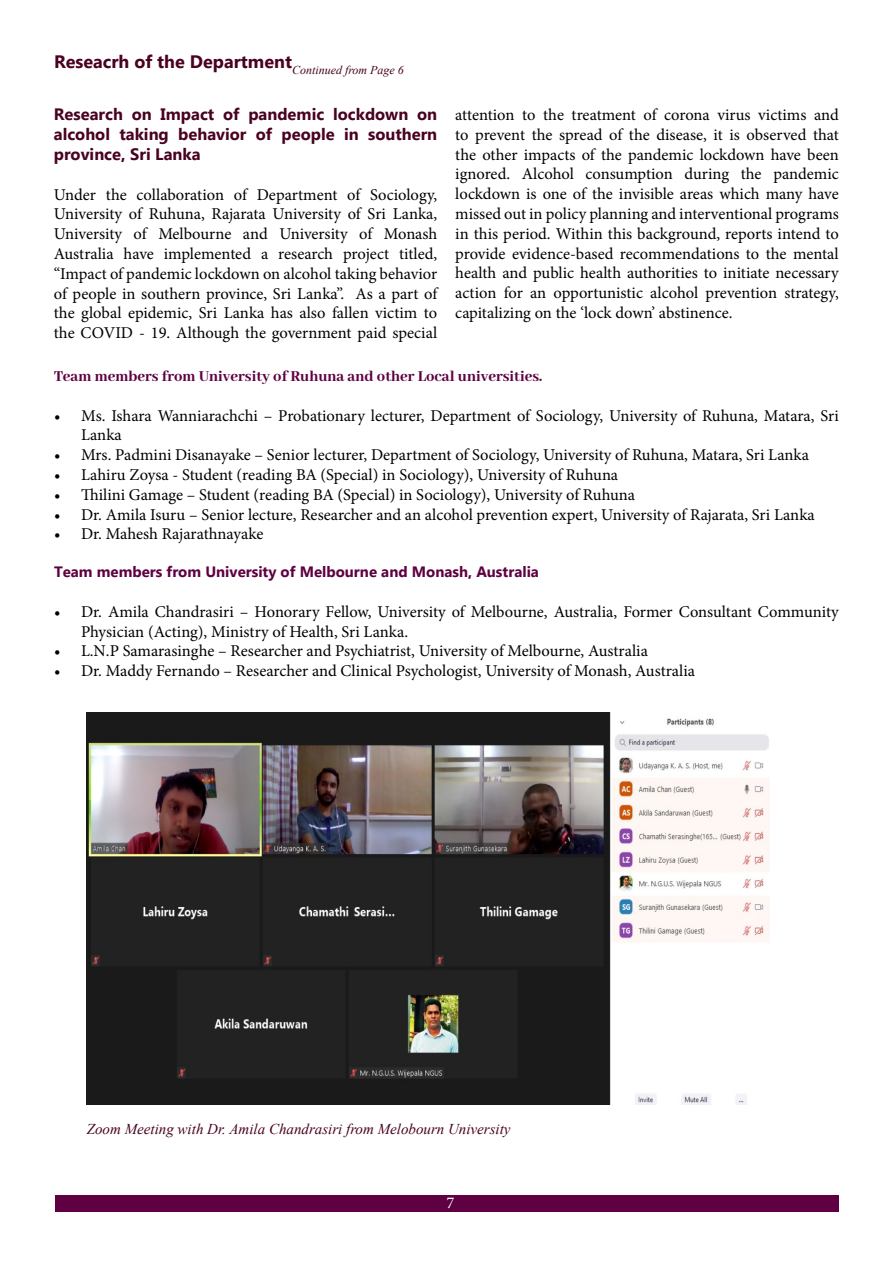
<style>
.page{position:relative;width:893px;height:1263px;background:#fff}
.page>*{position:absolute;margin:0;border:0;box-sizing:border-box;transform-origin:0 0}
.t1{font:700 18px "Microsoft New Tai Lue";color:#490220}
.t2{font:16.5px/19.8px "Minion Pro";color:#000;text-align:justify}
.t3{font:700 16.5px/19.8px "Microsoft Tai Le";color:#490220;text-align:justify}
.t4{font:800 16.5px "Abhaya Libre";color:#5e0041}
.t5{font:16.5px "Minion Pro";color:#fff}
.t6{font:italic 15px "Times New Roman";color:#490220}
.t7{font:700 15px "Microsoft New Tai Lue";color:#5e0041}
.t8{font:italic 12px "Times New Roman";color:#490220}
</style>
<div class="page">
<div style="left:55px;top:1195px;width:783px;height:17px;background:#5e0041"></div>
<img style="left:87px;top:713px;width:682px;height:392px">
<p class="t1" style="left:54px;top:51px;width:239px">Reseacrh of the Department</p>
<p class="t8" style="left:292px;top:62px;width:113px">Continued from Page 6</p>
<p class="t3" style="left:54px;top:106px;width:385px">Research on Impact of pandemic lockdown on alcohol taking behavior of people in southern province, Sri Lanka</p>
<p class="t2" style="left:54px;top:185px;width:385px">Under the collaboration of Department of Sociology, University of Ruhuna, Rajarata University of Sri Lanka, University of Melbourne and University of Monash Australia have implemented a research project titled, “Impact of pandemic lockdown on alcohol taking behavior of people in southern province, Sri Lanka”. As a part of the global epidemic, Sri Lanka has also fallen victim to the COVID - 19. Although the government paid special</p>
<p class="t2" style="left:455px;top:105px;width:385px">attention to the treatment of corona virus victims and to prevent the spread of the disease, it is observed that the other impacts of the pandemic lockdown have been ignored. Alcohol consumption during the pandemic lockdown is one of the invisible areas which many have missed out in policy planning and interventional programs in this period. Within this background, reports intend to provide evidence-based recommendations to the mental health and public health authorities to initiate necessary action for an opportunistic alcohol prevention strategy, capitalizing on the ‘lock down’ abstinence.</p>
<p class="t4" style="left:54px;top:367px;width:490px">Team members from University of Ruhuna and other Local universities.</p>
<p class="t2" style="left:81px;top:405px;width:759px;text-indent:-27px">• Ms. Ishara Wanniarachchi – Probationary lecturer, Department of Sociology, University of Ruhuna, Matara, Sri<br>Lanka</p>
<p class="t2" style="left:54px;top:445px;width:756px">• Mrs. Padmini Disanayake – Senior lecturer, Department of Sociology, University of Ruhuna, Matara, Sri Lanka</p>
<p class="t2" style="left:54px;top:465px;width:566px">• Lahiru Zoysa - Student (reading BA (Special) in Sociology), University of Ruhuna</p>
<p class="t2" style="left:54px;top:485px;width:583px">• Thilini Gamage – Student (reading BA (Special) in Sociology), University of Ruhuna</p>
<p class="t2" style="left:54px;top:504px;width:762px">• Dr. Amila Isuru – Senior lecture, Researcher and an alcohol prevention expert, University of Rajarata, Sri Lanka</p>
<p class="t2" style="left:54px;top:524px;width:211px">• Dr. Mahesh Rajarathnayake</p>
<p class="t7" style="left:54px;top:563px;width:487px">Team members from University of Melbourne and Monash, Australia</p>
<p class="t2" style="left:81px;top:602px;width:759px;text-indent:-27px">• Dr. Amila Chandrasiri – Honorary Fellow, University of Melbourne, Australia, Former Consultant Community<br>Physician (Acting), Ministry of Health, Sri Lanka.</p>
<p class="t2" style="left:54px;top:641px;width:595px">• L.N.P Samarasinghe – Researcher and Psychiatrist, University of Melbourne, Australia</p>
<p class="t2" style="left:54px;top:661px;width:643px">• Dr. Maddy Fernando – Researcher and Clinical Psychologist, University of Monash, Australia</p>
<p class="t6" style="left:87px;top:1118px;width:425px">Zoom Meeting with Dr. Amila Chandrasiri from Melobourn University</p>
<p class="t5" style="left:446px;top:1191px;width:9px">7</p>
</div>
